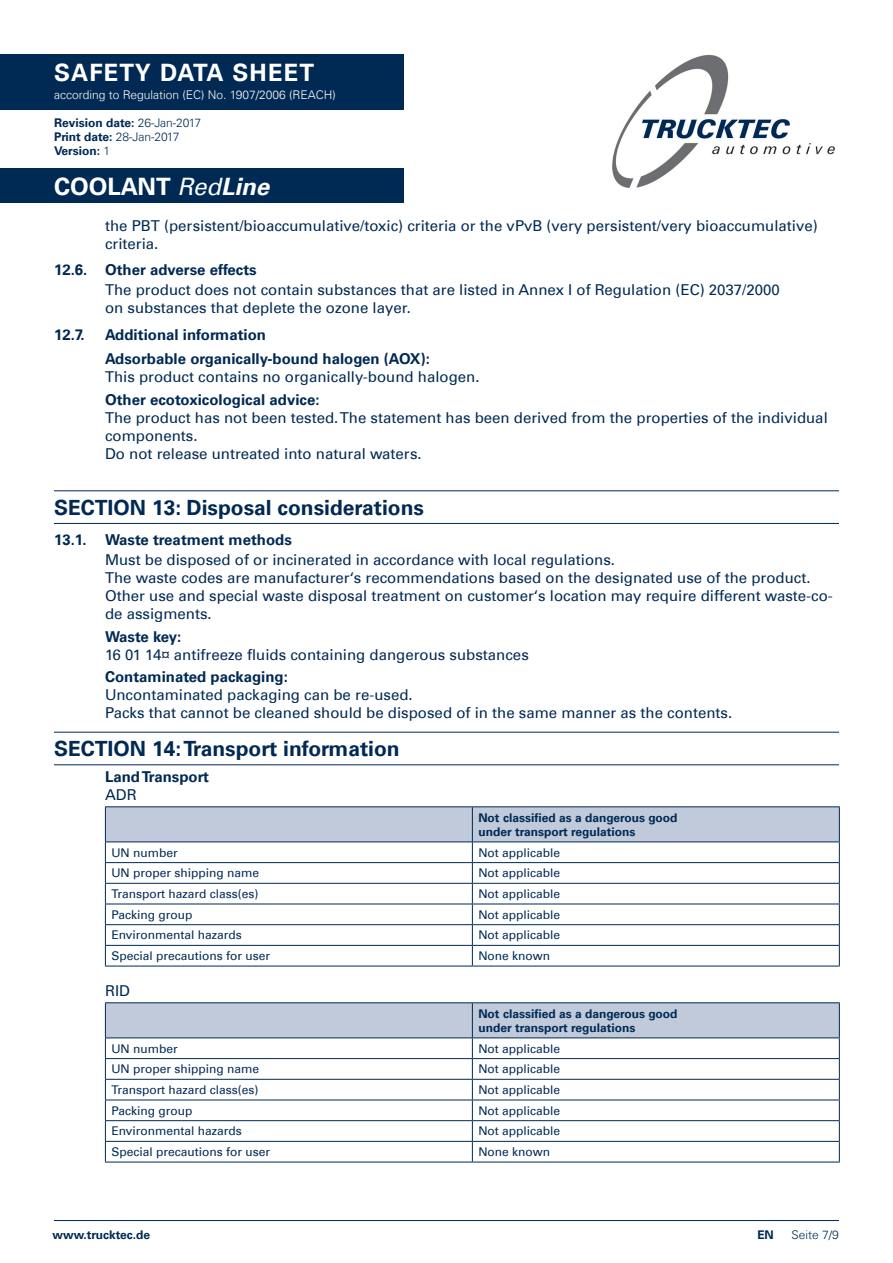
<style>
.page{position:relative;width:893px;height:1263px;background:#fff}
.page>*{position:absolute;margin:0;border:0;box-sizing:border-box;transform-origin:0 0}
.t1{font:700 24px "Univers Com 65";letter-spacing:.05em;color:#fff}
.t2{font:700 24px "Univers Com 65";color:#fff}
.Überschrift{font:700 21px "Univers Com 65";color:#002954}
.Fliesstext{font:15px/18px "Univers Com 55 Roman";color:#002954}
.Fliesstext_Überschri{font:700 15px "Univers Com 65";color:#002954}
.Aufzählung{font:700 15px "Univers Com 65";color:#002954}
.Fliesstext_Überschri-2{font:700 15px "Univers Com 65";letter-spacing:-.02em;color:#002954}
.Tabellentext{font:12px "Univers Com 55 Roman";color:#002954}
.Tabellentext-2{font:700 12px/14.4px "Univers Com 65";color:#002954}
.t3{font:300 12px "Univers Com 45";color:#fff}
.t4{font:300 12px "Univers Com 45";color:#002954}
.s1{font-family:"Univers Com 45";font-weight:300}
.s2{font-family:"Univers Com 65";font-weight:700}
.s3{font-family:"Univers Com 55";font-weight:400;font-style:italic}
.s4{font-style:italic}
</style>
<div class="page">
<div style="left:0;top:54px;width:404px;height:55px;background:#002954"></div>
<div style="left:0;top:169px;width:404px;height:34px;background:#002954"></div>
<img style="left:612px;top:54px;width:223px;height:133px">
<hr style="left:54px;top:1220px;width:785px;height:1px;background:#002954">
<hr style="left:54px;top:490px;width:785px;height:1px;background:#002954">
<hr style="left:54px;top:523px;width:785px;height:1px;background:#002954">
<hr style="left:54px;top:732px;width:785px;height:1px;background:#002954">
<hr style="left:54px;top:764px;width:785px;height:1px;background:#002954">
<hr style="left:105px;top:806px;width:367px;height:1px;background:#002954">
<hr style="left:472px;top:806px;width:368px;height:1px;background:#002954">
<svg style="left:105px;top:807px;width:735px;height:159px"></svg>
<hr style="left:105px;top:966px;width:367px;height:1px;background:#002954">
<hr style="left:472px;top:966px;width:368px;height:1px;background:#002954">
<hr style="left:105px;top:1002px;width:367px;height:1px;background:#002954">
<hr style="left:472px;top:1002px;width:368px;height:1px;background:#002954">
<svg style="left:105px;top:1003px;width:735px;height:159px"></svg>
<hr style="left:105px;top:1162px;width:367px;height:1px;background:#002954">
<hr style="left:472px;top:1162px;width:368px;height:1px;background:#002954">
<h1 class="t1" style="left:54px;top:58px;width:262px">SAFETY DATA SHEET</h1>
<p class="t3" style="left:54px;top:88px;width:283px">according to Regulation (EC) No. 1907/2006 (REACH)</p>
<p class="Tabellentext-2" style="left:54px;top:115px;width:149px">Revision date: <span class="s1">26-Jan-2017</span></p>
<p class="t4" style="left:54px;top:129px;width:127px"><span class="s2">Print date:</span> 28-Jan-2017</p>
<p class="Tabellentext-2" style="left:54px;top:144px;width:58px">Version: <span class="s1">1</span></p>
<h1 class="t2" style="left:54px;top:172px;width:217px">COOLANT <span class="s3">Red</span><span class="s4">Line</span></h1>
<p class="Fliesstext" style="left:105px;top:216px;width:714px">the PBT (persistent/bioaccumulative/toxic) criteria or the vPvB (very persistent/very bioaccumulative) criteria.</p>
<p class="Aufzählung" style="left:54px;top:261px;width:204px">12.6. Other adverse effects</p>
<p class="Fliesstext" style="left:105px;top:281px;width:676px">The product does not contain substances that are listed in Annex I of Regulation (EC) 2037/2000 on substances that deplete the ozone layer.</p>
<p class="Aufzählung" style="left:54px;top:326px;width:32px">12.7.</p>
<p class="Aufzählung" style="left:105px;top:326px;width:163px">Additional information</p>
<p class="Fliesstext_Überschri" style="left:105px;top:350px;width:326px">Adsorbable organically-bound halogen (AOX):</p>
<p class="Fliesstext" style="left:105px;top:368px;width:376px">This product contains no organically-bound halogen.</p>
<p class="Fliesstext_Überschri" style="left:105px;top:390px;width:216px">Other ecotoxicological advice:</p>
<p class="Fliesstext" style="left:105px;top:408px;width:724px">The product has not been tested. The statement has been derived from the properties of the individual components.</p>
<p class="Fliesstext" style="left:105px;top:444px;width:318px">Do not release untreated into natural waters.</p>
<p class="Überschrift" style="left:54px;top:495px;width:372px">SECTION 13: Disposal considerations</p>
<p class="Aufzählung" style="left:54px;top:531px;width:239px">13.1. Waste treatment methods</p>
<p class="Fliesstext" style="left:105px;top:551px;width:511px">Must be disposed of or incinerated in accordance with local regulations.</p>
<p class="Fliesstext" style="left:105px;top:569px;width:729px">The waste codes are manufacturer‘s recommendations based on the designated use of the product.<br>Other use and special waste disposal treatment on customer‘s location may require different waste-co&shy;de assigments.</p>
<p class="Fliesstext_Überschri-2" style="left:105px;top:627px;width:78px">Waste key:</p>
<p class="Fliesstext" style="left:105px;top:645px;width:425px">16 01 14¤ antifreeze fluids containing dangerous substances</p>
<p class="Fliesstext_Überschri" style="left:105px;top:668px;width:184px">Contaminated packaging:</p>
<p class="Fliesstext" style="left:105px;top:686px;width:309px">Uncontaminated packaging can be re-used.</p>
<p class="Fliesstext" style="left:105px;top:704px;width:629px">Packs that cannot be cleaned should be disposed of in the same manner as the contents.</p>
<p class="Überschrift" style="left:54px;top:736px;width:347px">SECTION 14: Transport information</p>
<p class="Fliesstext_Überschri" style="left:105px;top:768px;width:106px">Land Transport</p>
<p class="Fliesstext" style="left:105px;top:786px;width:33px">ADR</p>
<p class="Tabellentext-2" style="left:478px;top:810px;width:201px">Not classified as a dangerous good under transport regulations</p>
<p class="Tabellentext" style="left:111px;top:845px;width:68px">UN number</p>
<p class="Tabellentext" style="left:478px;top:845px;width:83px">Not applicable</p>
<p class="Tabellentext" style="left:111px;top:866px;width:149px">UN proper shipping name</p>
<p class="Tabellentext" style="left:478px;top:866px;width:83px">Not applicable</p>
<p class="Tabellentext" style="left:111px;top:886px;width:149px">Transport hazard class(es)</p>
<p class="Tabellentext" style="left:478px;top:886px;width:83px">Not applicable</p>
<p class="Tabellentext" style="left:111px;top:907px;width:82px">Packing group</p>
<p class="Tabellentext" style="left:478px;top:907px;width:83px">Not applicable</p>
<p class="Tabellentext" style="left:111px;top:928px;width:132px">Environmental hazards</p>
<p class="Tabellentext" style="left:478px;top:928px;width:83px">Not applicable</p>
<p class="Tabellentext" style="left:111px;top:948px;width:160px">Special precautions for user</p>
<p class="Tabellentext" style="left:478px;top:948px;width:73px">None known</p>
<p class="Fliesstext" style="left:105px;top:982px;width:27px">RID</p>
<p class="Tabellentext-2" style="left:478px;top:1006px;width:201px">Not classified as a dangerous good under transport regulations</p>
<p class="Tabellentext" style="left:111px;top:1041px;width:68px">UN number</p>
<p class="Tabellentext" style="left:478px;top:1041px;width:83px">Not applicable</p>
<p class="Tabellentext" style="left:111px;top:1062px;width:149px">UN proper shipping name</p>
<p class="Tabellentext" style="left:478px;top:1062px;width:83px">Not applicable</p>
<p class="Tabellentext" style="left:111px;top:1082px;width:149px">Transport hazard class(es)</p>
<p class="Tabellentext" style="left:478px;top:1082px;width:83px">Not applicable</p>
<p class="Tabellentext" style="left:111px;top:1103px;width:82px">Packing group</p>
<p class="Tabellentext" style="left:478px;top:1103px;width:83px">Not applicable</p>
<p class="Tabellentext" style="left:111px;top:1124px;width:132px">Environmental hazards</p>
<p class="Tabellentext" style="left:478px;top:1124px;width:83px">Not applicable</p>
<p class="Tabellentext" style="left:111px;top:1144px;width:160px">Special precautions for user</p>
<p class="Tabellentext" style="left:478px;top:1144px;width:73px">None known</p>
<p class="Tabellentext-2" style="left:52px;top:1227px;width:99px">www.trucktec.de</p>
<p class="Tabellentext-2" style="left:757px;top:1227px;width:18px">EN</p>
<p class="t4" style="left:792px;top:1227px;width:49px">Seite 7/9</p>
</div>
